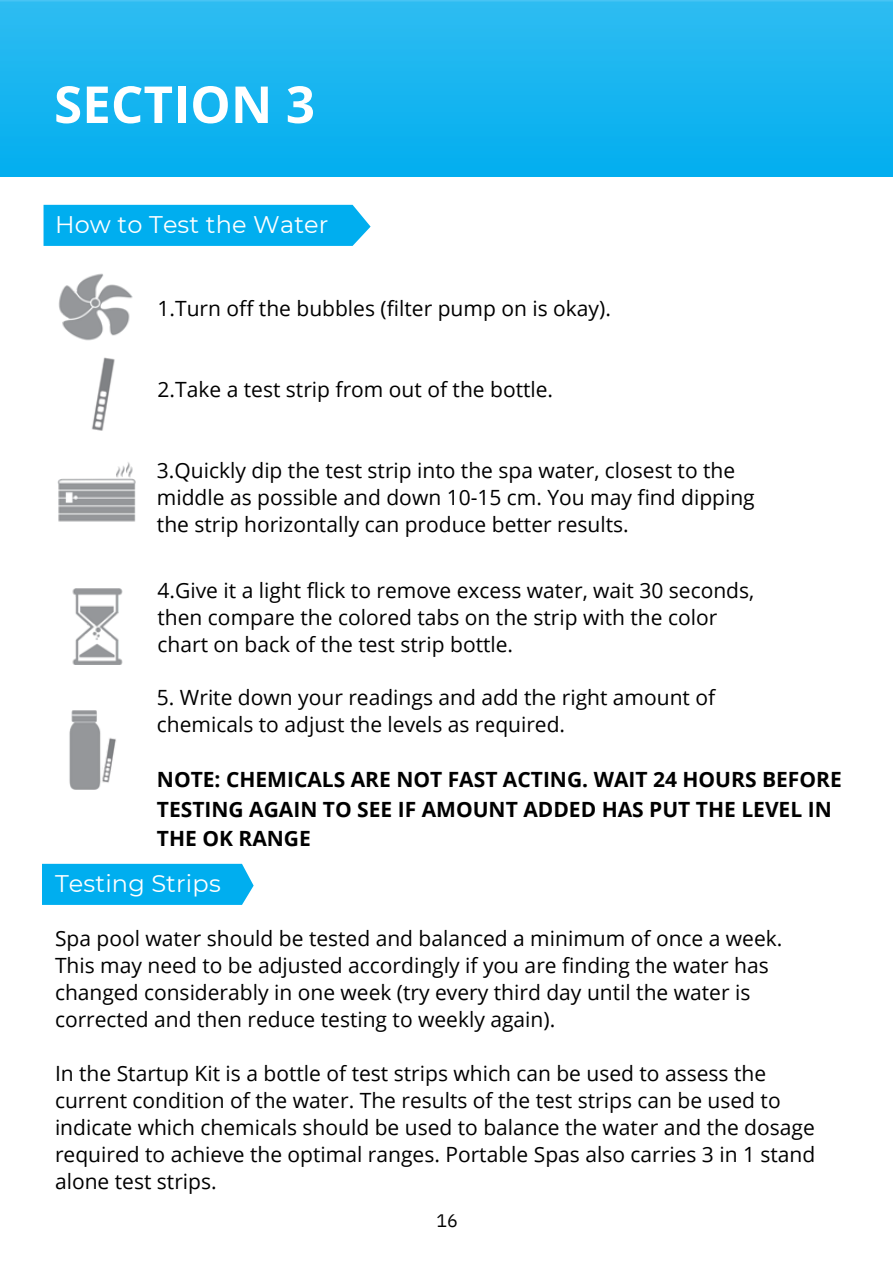
<style>
.page{position:relative;width:893px;height:1264px;background:#fff}
.page>*{position:absolute;margin:0;border:0;box-sizing:border-box;transform-origin:0 0}
.t1{font:700 51px "Open Sans";color:#fff}
.t2{font:24px "Montserrat";letter-spacing:.005em;color:#fff}
.t3{font:21px/27px "Open Sans";color:#000}
.t4{font:700 21px/29.2px "Open Sans";color:#000}
.t5{font:18px "IBM Plex Sans";color:#000}
</style>
<div class="page">
<img style="left:0;top:0;width:892px;height:177px">
<div style="left:42px;top:863px;width:211px;height:41px;background:#00aeef"></div>
<div style="left:44px;top:205px;width:326px;height:41px;background:#00aeef"></div>
<img style="left:58px;top:273px;width:75px;height:68px">
<img style="left:69px;top:710px;width:47px;height:79px">
<img style="left:91px;top:357px;width:24px;height:74px">
<img style="left:72px;top:589px;width:51px;height:75px">
<img style="left:57px;top:462px;width:79px;height:60px">
<h1 class="t1" style="left:54px;top:68px;width:262px">SECTION 3</h1>
<p class="t2" style="left:55px;top:209px;width:275px">How to Test the Water</p>
<p class="t3" style="left:157px;top:294px;width:455px">1.Turn off the bubbles (filter pump on is okay).</p>
<p class="t3" style="left:157px;top:375px;width:397px">2.Take a test strip from out of the bottle.</p>
<p class="t3" style="left:157px;top:456px;width:599px">3.Quickly dip the test strip into the spa water, closest to the middle as possible and down 10-15 cm. You may find dipping the strip horizontally can produce better results.</p>
<p class="t3" style="left:157px;top:576px;width:598px">4.Give it a light flick to remove excess water, wait 30 seconds, then compare the colored tabs on the strip with the color chart on back of the test strip bottle.</p>
<p class="t3" style="left:157px;top:683px;width:559px">5. Write down your readings and add the right amount of chemicals to adjust the levels as required.</p>
<p class="t4" style="left:157px;top:764px;width:686px">NOTE: CHEMICALS ARE NOT FAST ACTING. WAIT 24 HOURS BEFORE<br>TESTING AGAIN TO SEE IF AMOUNT ADDED HAS PUT THE LEVEL IN<br>THE OK RANGE</p>
<p class="t2" style="left:55px;top:868px;width:167px">Testing Strips</p>
<p class="t3" style="left:55px;top:924px;width:729px">Spa pool water should be tested and balanced a minimum of once a week.<br>This may need to be adjusted accordingly if you are finding the water has changed considerably in one week (try every third day until the water is corrected and then reduce testing to weekly again).</p>
<p class="t3" style="left:55px;top:1059px;width:761px">In the Startup Kit is a bottle of test strips which can be used to assess the current condition of the water. The results of the test strips can be used to indicate which chemicals should be used to balance the water and the dosage required to achieve the optimal ranges. Portable Spas also carries 3 in 1 stand alone test strips.</p>
<p class="t5" style="left:436px;top:1208px;width:23px">16</p>
</div>
